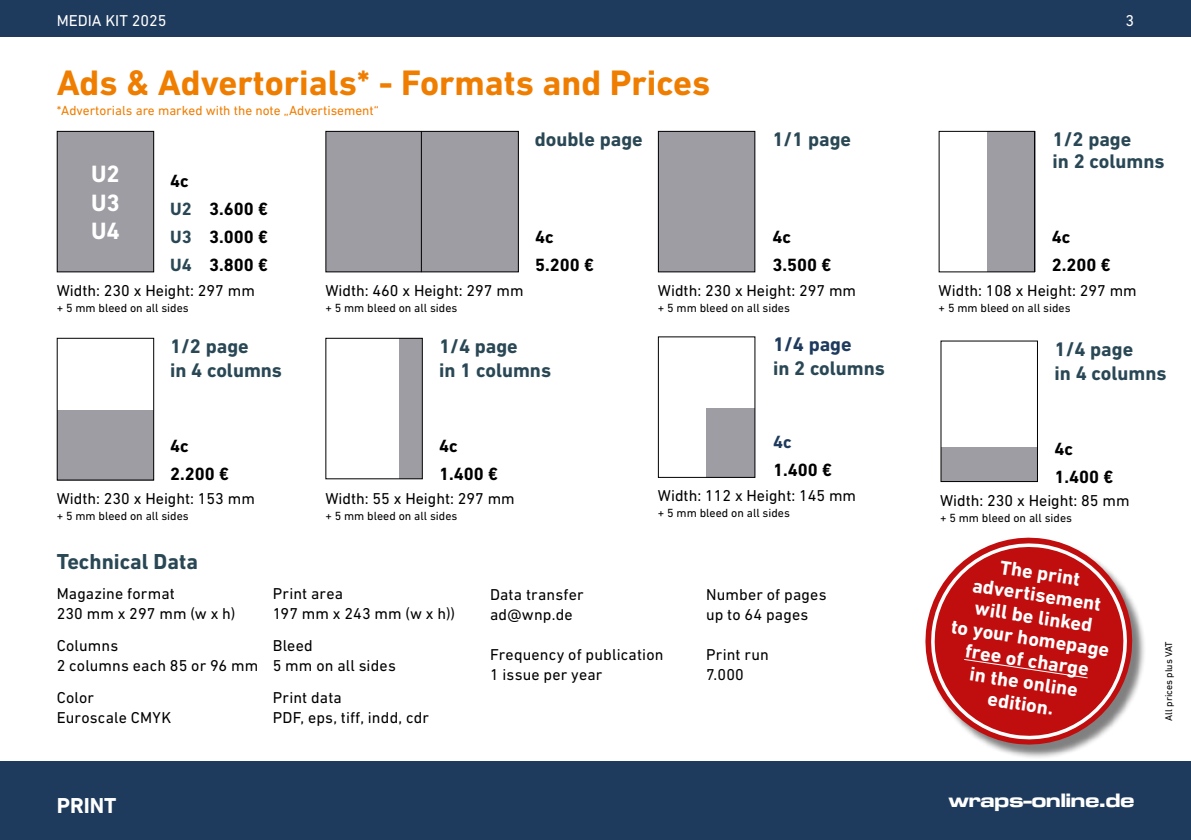
<style>
.page{position:relative;width:1191px;height:840px;background:#fff}
.page>*{position:absolute;margin:0;border:0;box-sizing:border-box;transform-origin:0 0}
.t1{font:700 36px "DIN Next LT Pro";color:#ef7d00}
.t2{font:700 24px/28.8px "DIN Next LT Pro";color:#fff;text-align:justify}
.t3{font:700 22px "DIN Next LT Pro";color:#294754}
.t4{font:700 22px "DIN Next LT Pro";color:#fff}
.t5{font:700 20px/24px "DIN Next LT Pro";color:#294754}
.t6{font:700 20px/22px "DIN Next LT Pro";color:#fff;text-align:center}
.t7{font:20px "Microgramma D Bold Exte";color:#fff}
.t8{font:700 20px "DIN Next LT Pro";color:#1e3a5c}
.t9{font:700 18px/28px "DIN Next LT Pro";color:#000}
.t10{font:700 18px "DIN Next LT Pro";color:#1e3a5c}
.t11{font:16px/20px "DIN Next LT Pro";letter-spacing:.005em;color:#000}
.t12{font:16px "DIN Next LT Pro";color:#fff}
.t13{font:13.4px "DIN Next LT Pro";color:#ef7d00}
.t14{font:12px "DIN Next LT Pro";color:#000}
.t15{font:10px "DIN Next LT Pro";color:#000}
.s1{color:#294754}
</style>
<div class="page">
<div style="left:0;top:761px;width:1191px;height:78px;background:#1e3a5c"></div>
<div style="left:0;top:0;width:1191px;height:37px;background:#1e3a5c"></div>
<div style="left:987px;top:131px;width:48px;height:141px;background:#9d9da3"></div>
<div style="left:399px;top:338px;width:23px;height:140px;background:#9d9da3"></div>
<div style="left:658px;top:131px;width:97px;height:141px;background:#9d9da3"></div>
<div style="left:658px;top:131px;width:97px;height:141px;border:1px solid #000"></div>
<div style="left:57px;top:131px;width:97px;height:141px;background:#9d9da3"></div>
<div style="left:57px;top:131px;width:97px;height:141px;border:1px solid #000"></div>
<div style="left:57px;top:409px;width:97px;height:71px;background:#9d9da3"></div>
<div style="left:326px;top:131px;width:192px;height:141px;background:#9d9da3"></div>
<div style="left:325px;top:131px;width:194px;height:141px;border:1px solid #000"></div>
<div style="left:325px;top:337px;width:98px;height:142px;border:1px solid #000"></div>
<div style="left:938px;top:131px;width:97px;height:141px;border:1px solid #000"></div>
<div style="left:941px;top:447px;width:96px;height:34px;background:#9d9da3"></div>
<div style="left:940px;top:340px;width:98px;height:142px;border:1px solid #000"></div>
<hr style="left:421px;top:131px;width:1px;height:141px;background:#000">
<div style="left:57px;top:337px;width:97px;height:143px;border:1px solid #000"></div>
<div style="left:927px;top:539px;width:219px;height:219px;background:#000;opacity:.5"></div>
<svg style="left:927px;top:539px;width:212px;height:212px"></svg>
<svg style="left:925px;top:537px;width:211px;height:207px"></svg>
<svg style="left:963px;top:658px;width:125px;height:20px;background:#c31919"></svg>
<div style="left:707px;top:407px;width:48px;height:70px;background:#9d9da3"></div>
<div style="left:658px;top:336px;width:97px;height:141px;border:1px solid #000"></div>
<p class="t12" style="left:57px;top:12px;width:111px">MEDIA KIT 2025</p>
<p class="t12" style="left:1125px;top:12px;width:10px">3</p>
<h1 class="t1" style="left:57px;top:62px;width:655px">Ads &amp; Advertorials* - Formats and Prices</h1>
<p class="t13" style="left:57px;top:103px;width:324px">*Advertorials are marked with the note „Advertisement“</p>
<h2 class="t2" style="left:91px;top:159px;width:30px">U2<br>U3<br>U4</h2>
<p class="t9" style="left:170px;top:167px;width:99px">4c<br><span class="s1">U2</span> 3.600 €<br><span class="s1">U3</span> 3.000 €<br><span class="s1">U4</span> 3.800 €</p>
<p class="t5" style="left:535px;top:127px;width:109px">double page</p>
<p class="t9" style="left:535px;top:223px;width:60px">4c<br>5.200 €</p>
<p class="t5" style="left:772px;top:127px;width:80px">1/1 page</p>
<p class="t9" style="left:772px;top:223px;width:60px">4c<br>3.500 €</p>
<p class="t5" style="left:1052px;top:128px;width:113px;line-height:22px">1/2 page<br>in 2 columns</p>
<p class="t9" style="left:1051px;top:223px;width:60px">4c<br>2.200 €</p>
<p class="t11" style="left:57px;top:280px;width:200px">Width: 230 x Height: 297 mm</p>
<p class="t14" style="left:57px;top:301px;width:133px">+ 5 mm bleed on all sides</p>
<p class="t11" style="left:325px;top:280px;width:200px">Width: 460 x Height: 297 mm</p>
<p class="t14" style="left:325px;top:301px;width:133px">+ 5 mm bleed on all sides</p>
<p class="t11" style="left:658px;top:280px;width:200px">Width: 230 x Height: 297 mm</p>
<p class="t14" style="left:658px;top:301px;width:133px">+ 5 mm bleed on all sides</p>
<p class="t11" style="left:938px;top:280px;width:200px">Width: 108 x Height: 297 mm</p>
<p class="t14" style="left:938px;top:301px;width:133px">+ 5 mm bleed on all sides</p>
<p class="t5" style="left:170px;top:334px;width:113px">1/2 page<br>in 4 columns</p>
<p class="t5" style="left:439px;top:334px;width:113px">1/4 page<br>in 1 columns</p>
<p class="t8" style="left:773px;top:333px;width:80px">1/4 page</p>
<p class="t5" style="left:773px;top:356px;width:113px">in 2 columns</p>
<p class="t5" style="left:1054px;top:336px;width:113px">1/4 page<br>in 4 columns</p>
<p class="t9" style="left:170px;top:431px;width:60px">4c<br>2.200 €</p>
<p class="t9" style="left:439px;top:431px;width:60px">4c<br>1.400 €</p>
<p class="t10" style="left:773px;top:431px;width:20px">4c</p>
<p class="t9" style="left:773px;top:456px;width:60px">1.400 €</p>
<p class="t9" style="left:1054px;top:434px;width:60px">4c<br>1.400 €</p>
<p class="t11" style="left:57px;top:487px;width:200px">Width: 230 x Height: 153 mm</p>
<p class="t14" style="left:57px;top:508px;width:133px">+ 5 mm bleed on all sides</p>
<p class="t11" style="left:325px;top:487px;width:191px">Width: 55 x Height: 297 mm</p>
<p class="t14" style="left:325px;top:508px;width:133px">+ 5 mm bleed on all sides</p>
<p class="t11" style="left:658px;top:485px;width:200px">Width: 112 x Height: 145 mm</p>
<p class="t14" style="left:658px;top:505px;width:133px">+ 5 mm bleed on all sides</p>
<p class="t11" style="left:940px;top:490px;width:191px">Width: 230 x Height: 85 mm</p>
<p class="t14" style="left:940px;top:511px;width:133px">+ 5 mm bleed on all sides</p>
<h3 class="t3" style="left:57px;top:548px;width:143px">Technical Data</h3>
<p class="t11" style="left:57px;top:583px;width:120px">Magazine format</p>
<p class="t11" style="left:273px;top:583px;width:72px">Print area</p>
<p class="t11" style="left:57px;top:603px;width:180px">230 mm x 297 mm (w x h)</p>
<p class="t11" style="left:273px;top:603px;width:184px">197 mm x 243 mm (w x h))</p>
<p class="t11" style="left:57px;top:635px;width:63px">Columns</p>
<p class="t11" style="left:57px;top:635px;width:341px;text-indent:216px">Bleed<br>2 columns each 85 or 96 mm 5 mm on all sides</p>
<p class="t11" style="left:57px;top:687px;width:39px">Color</p>
<p class="t11" style="left:273px;top:687px;width:71px">Print data</p>
<p class="t11" style="left:57px;top:707px;width:116px">Euroscale CMYK</p>
<p class="t11" style="left:273px;top:707px;width:158px">PDF, eps, tiff, indd, cdr</p>
<p class="t11" style="left:490px;top:583px;width:95px">Data transfer</p>
<p class="t11" style="left:706px;top:583px;width:122px">Number of pages</p>
<p class="t11" style="left:490px;top:603px;width:84px">ad@wnp.de</p>
<p class="t11" style="left:706px;top:603px;width:104px">up to 64 pages</p>
<p class="t11" style="left:490px;top:643px;width:175px">Frequency of publication</p>
<p class="t11" style="left:706px;top:643px;width:64px">Print run</p>
<p class="t11" style="left:490px;top:663px;width:114px">1 issue per year</p>
<p class="t11" style="left:706px;top:663px;width:39px">7.000</p>
<p class="t6" style="left:962px;top:550px;width:161px;rotate:8deg">The print advertisement will be linked<br>to your homepage free of charge<br>in the online edition.</p>
<p class="t15" style="left:1162px;top:720px;width:81px;rotate:-90deg">All prices plus VAT</p>
<h3 class="t4" style="left:57px;top:792px;width:61px">PRINT</h3>
<p class="t7" style="left:948px;top:786px;width:187px">wraps-online.de</p>
</div>
